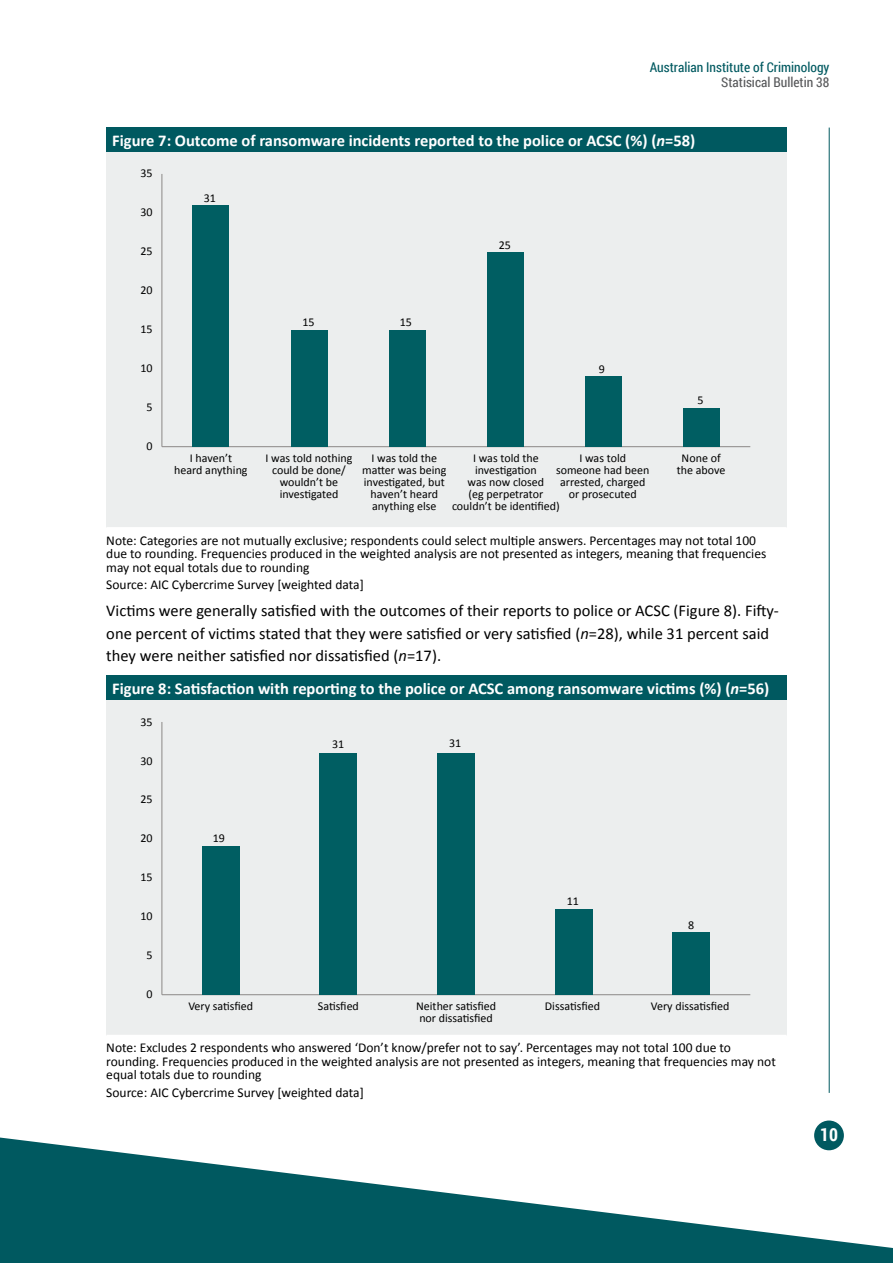
<style>
.page{position:relative;width:893px;height:1263px;background:#fff}
.page>*{position:absolute;margin:0;border:0;box-sizing:border-box;transform-origin:0 0}
.t1{font:700 18px "Roboto Condensed";color:#fff}
.body{font:16.5px/22.5px "Calibri";color:#000}
.Figure_H1{font:700 16.5px "Calibri";color:#fff}
.Table_notes{font:13.5px/13.5px "Calibri";color:#000}
.t2{font:13.5px "Roboto Condensed";color:#005960}
.t3{font:13.5px "Roboto Condensed";color:#57585a}
.t4{font:12px/12px "Calibri";color:#000;text-align:center}
.s1{font-style:italic}
</style>
<div class="page">
<hr style="left:829px;top:128px;width:1px;height:965px;background:#005960">
<div style="left:814px;top:1120px;width:30px;height:30px;background:#005960;border-radius:50%"></div>
<svg style="left:0;top:1137px;width:893px;height:126px;fill:#005960"></svg>
<div style="left:106px;top:128px;width:681px;height:24px;background:#005960"></div>
<div style="left:106px;top:152px;width:681px;height:376px;background:#eceeee"></div>
<hr style="left:106px;top:527px;width:681px;height:2px;background:#fff">
<hr style="left:162px;top:446px;width:588px;height:1px;background:#8c8887">
<hr style="left:162px;top:174px;width:1px;height:273px;background:#8c8887">
<div style="left:193px;top:205px;width:36px;height:242px;background:#005e62"></div>
<div style="left:291px;top:330px;width:36px;height:117px;background:#005e62"></div>
<div style="left:389px;top:330px;width:36px;height:117px;background:#005e62"></div>
<div style="left:487px;top:252px;width:36px;height:195px;background:#005e62"></div>
<div style="left:585px;top:377px;width:36px;height:70px;background:#005e62"></div>
<div style="left:683px;top:408px;width:36px;height:39px;background:#005e62"></div>
<div style="left:106px;top:676px;width:681px;height:24px;background:#005960"></div>
<div style="left:106px;top:700px;width:681px;height:335px;background:#eceeee"></div>
<hr style="left:162px;top:994px;width:588px;height:1px;background:#8c8887">
<hr style="left:162px;top:722px;width:1px;height:273px;background:#8c8887">
<div style="left:202px;top:847px;width:37px;height:148px;background:#005e62"></div>
<div style="left:320px;top:753px;width:37px;height:242px;background:#005e62"></div>
<div style="left:438px;top:753px;width:37px;height:242px;background:#005e62"></div>
<div style="left:555px;top:909px;width:37px;height:86px;background:#005e62"></div>
<div style="left:673px;top:932px;width:37px;height:63px;background:#005e62"></div>
<p class="t2" style="left:650px;top:58px;width:181px">Australian Institute of Criminology</p>
<p class="t3" style="left:721px;top:73px;width:110px">Statisical Bulletin 38</p>
<p class="Figure_H1" style="left:112px;top:130px;width:584px">Figure 7: Outcome of ransomware incidents reported to the police or ACSC (%) (<span class="s1">n</span>=58)</p>
<p class="t4" style="left:141px;top:168px;width:14px">35</p>
<p class="t4" style="left:141px;top:206px;width:14px">30</p>
<p class="t4" style="left:141px;top:245px;width:14px">25</p>
<p class="t4" style="left:141px;top:284px;width:14px">20</p>
<p class="t4" style="left:141px;top:323px;width:14px">15</p>
<p class="t4" style="left:141px;top:362px;width:14px">10</p>
<p class="t4" style="left:147px;top:401px;width:8px">5</p>
<p class="t4" style="left:147px;top:440px;width:8px">0</p>
<p class="t4" style="left:204px;top:192px;width:14px">31</p>
<p class="t4" style="left:302px;top:316px;width:14px">15</p>
<p class="t4" style="left:400px;top:316px;width:14px">15</p>
<p class="t4" style="left:499px;top:239px;width:14px">25</p>
<p class="t4" style="left:599px;top:363px;width:8px">9</p>
<p class="t4" style="left:698px;top:394px;width:8px">5</p>
<p class="t4" style="left:174px;top:452px;width:75px">I haven’t heard anything</p>
<p class="t4" style="left:265px;top:452px;width:88px">I was told nothing could be done/ wouldn’t be investigated</p>
<p class="t4" style="left:362px;top:452px;width:86px">I was told the matter was being investigated, but haven’t heard anything else</p>
<p class="t4" style="left:452px;top:452px;width:109px">I was told the investigation<br>was now closed<br>(eg perpetrator couldn’t be identified)</p>
<p class="t4" style="left:556px;top:452px;width:95px">I was told someone had been arrested, charged or prosecuted</p>
<p class="t4" style="left:677px;top:452px;width:50px">None of the above</p>
<p class="Table_notes" style="left:106px;top:533px;width:662px">Note: Categories are not mutually exclusive; respondents could select multiple answers. Percentages may not total 100 due to rounding. Frequencies produced in the weighted analysis are not presented as integers, meaning that frequencies may not equal totals due to rounding</p>
<p class="Table_notes" style="left:106px;top:578px;width:259px">Source: AIC Cybercrime Survey [weighted data]</p>
<p class="body" style="left:106px;top:599px;width:674px">Victims were generally satisfied with the outcomes of their reports to police or ACSC (Figure 8). Fifty&shy;one percent of victims stated that they were satisfied or very satisfied (<span class="s1">n</span>=28), while 31 percent said they were neither satisfied nor dissatisfied (<span class="s1">n</span>=17).</p>
<p class="Figure_H1" style="left:112px;top:678px;width:658px">Figure 8: Satisfaction with reporting to the police or ACSC among ransomware victims (%) (<span class="s1">n</span>=56)</p>
<p class="t4" style="left:141px;top:716px;width:14px">35</p>
<p class="t4" style="left:141px;top:754px;width:14px">30</p>
<p class="t4" style="left:141px;top:793px;width:14px">25</p>
<p class="t4" style="left:141px;top:832px;width:14px">20</p>
<p class="t4" style="left:141px;top:871px;width:14px">15</p>
<p class="t4" style="left:141px;top:910px;width:14px">10</p>
<p class="t4" style="left:147px;top:949px;width:8px">5</p>
<p class="t4" style="left:147px;top:988px;width:8px">0</p>
<p class="t4" style="left:213px;top:832px;width:14px">19</p>
<p class="t4" style="left:332px;top:738px;width:14px">31</p>
<p class="t4" style="left:449px;top:737px;width:14px">31</p>
<p class="t4" style="left:567px;top:895px;width:14px">11</p>
<p class="t4" style="left:688px;top:919px;width:8px">8</p>
<p class="t4" style="left:188px;top:1000px;width:66px">Very satisfied</p>
<p class="t4" style="left:318px;top:1000px;width:43px">Satisfied</p>
<p class="t4" style="left:416px;top:1000px;width:81px">Neither satisfied</p>
<p class="t4" style="left:545px;top:1000px;width:57px">Dissatisfied</p>
<p class="t4" style="left:651px;top:1000px;width:80px">Very dissatisfied</p>
<p class="t4" style="left:419px;top:1012px;width:75px">nor dissatisfied</p>
<p class="Table_notes" style="left:106px;top:1041px;width:671px">Note: Excludes 2 respondents who answered ‘Don’t know/prefer not to say’. Percentages may not total 100 due to rounding. Frequencies produced in the weighted analysis are not presented as integers, meaning that frequencies may not equal totals due to rounding</p>
<p class="Table_notes" style="left:106px;top:1086px;width:259px">Source: AIC Cybercrime Survey [weighted data]</p>
<h1 class="t1" style="left:820px;top:1122px;width:19px">10</h1>
</div>
